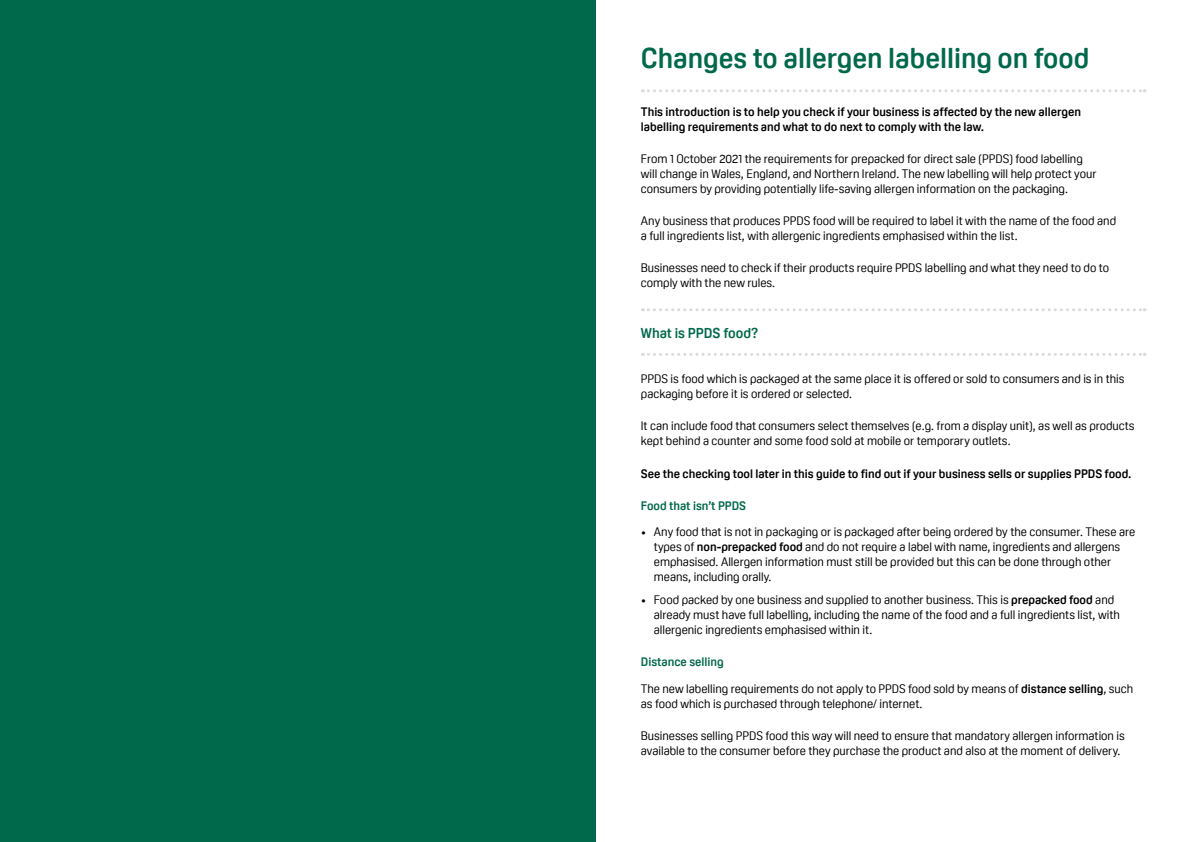
<style>
.page{position:relative;width:1191px;height:842px;background:#fff}
.page>*{position:absolute;margin:0;border:0;box-sizing:border-box;transform-origin:0 0}
.Heading_1_1_-_H1{font:700 28px "Oscine";color:#00684b}
.Heading_2_1_-_H2{font:700 14px "Oscine";color:#00684b}
.Body_-_P{font:12px/15px "Oscine";color:#000}
.List_Body_1_-_P{font:12px/15px "Oscine";color:#000}
.Body_-_P-2{font:700 12px/15px "Oscine";color:#000}
.Heading_2_2_-_H2{font:700 12px "Oscine";color:#00684b}
.s1{font-weight:700}
</style>
<div class="page">
<svg style="left:642px;top:89px;width:503px;height:3px"></svg>
<svg style="left:642px;top:308px;width:503px;height:3px"></svg>
<svg style="left:642px;top:353px;width:503px;height:3px"></svg>
<div style="left:0;top:0;width:595px;height:842px;background:#00684b"></div>
<h1 class="Heading_1_1_-_H1" style="left:641px;top:43px;width:450px">Changes to allergen labelling on food</h1>
<p class="Body_-_P-2" style="left:641px;top:104px;width:441px">This introduction is to help you check if your business is affected by the new allergen labelling requirements and what to do next to comply with the law.</p>
<p class="Body_-_P" style="left:641px;top:151px;width:457px">From 1 October 2021 the requirements for prepacked for direct sale (PPDS) food labelling will change in Wales, England, and Northern Ireland. The new labelling will help protect your consumers by providing potentially life-saving allergen information on the packaging.</p>
<p class="Body_-_P" style="left:641px;top:213px;width:477px">Any business that produces PPDS food will be required to label it with the name of the food and a full ingredients list, with allergenic ingredients emphasised within the list.</p>
<p class="Body_-_P" style="left:641px;top:260px;width:470px">Businesses need to check if their products require PPDS labelling and what they need to do to comply with the new rules.</p>
<h2 class="Heading_2_1_-_H2" style="left:641px;top:325px;width:119px">What is PPDS food?</h2>
<p class="Body_-_P" style="left:641px;top:372px;width:485px">PPDS is food which is packaged at the same place it is offered or sold to consumers and is in this packaging before it is ordered or selected.</p>
<p class="Body_-_P" style="left:641px;top:419px;width:495px">It can include food that consumers select themselves (e.g. from a display unit), as well as products kept behind a counter and some food sold at mobile or temporary outlets.</p>
<p class="Body_-_P-2" style="left:641px;top:466px;width:492px">See the checking tool later in this guide to find out if your business sells or supplies PPDS food.</p>
<h2 class="Heading_2_2_-_H2" style="left:641px;top:498px;width:107px">Food that isn’t PPDS</h2>
<p class="List_Body_1_-_P" style="left:654px;top:524px;width:483px;text-indent:-13px">• Any food that is not in packaging or is packaged after being ordered by the consumer. These are types of <span class="s1">non-prepacked food</span> and do not require a label with name, ingredients and allergens emphasised. Allergen information must still be provided but this can be done through other means, including orally.</p>
<p class="List_Body_1_-_P" style="left:654px;top:593px;width:467px;text-indent:-13px">• Food packed by one business and supplied to another business. This is <span class="s1">prepacked food</span> and already must have full labelling, including the name of the food and a full ingredients list, with allergenic ingredients emphasised within it.</p>
<h2 class="Heading_2_2_-_H2" style="left:641px;top:655px;width:84px">Distance selling</h2>
<p class="Body_-_P" style="left:641px;top:681px;width:494px">The new labelling requirements do not apply to PPDS food sold by means of <span class="s1">distance selling</span>, such as food which is purchased through telephone/ internet.</p>
<p class="Body_-_P" style="left:641px;top:728px;width:485px">Businesses selling PPDS food this way will need to ensure that mandatory allergen information is available to the consumer before they purchase the product and also at the moment of delivery.</p>
</div>
